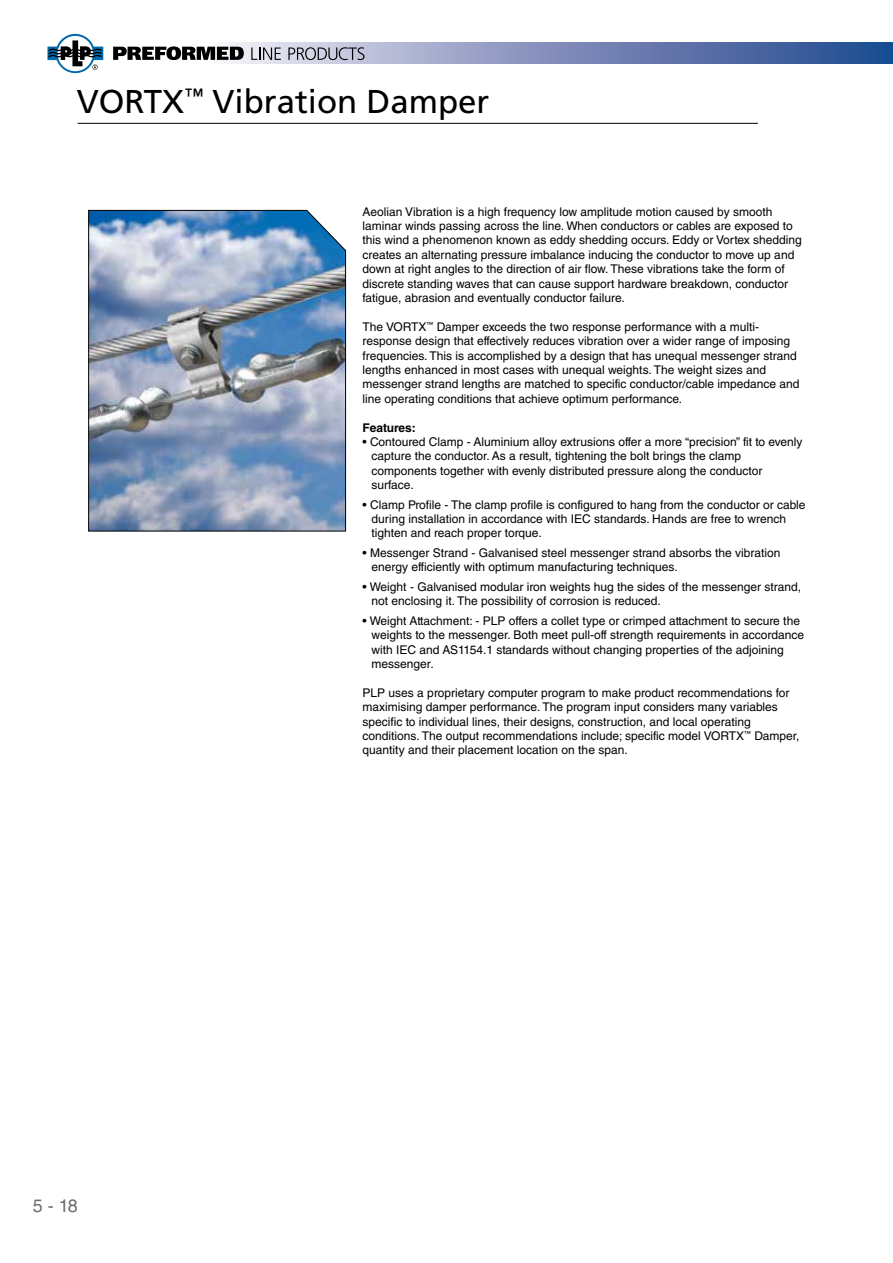
<style>
.page{position:relative;width:893px;height:1263px;background:#fff}
.page>*{position:absolute;margin:0;border:0;box-sizing:border-box;transform-origin:0 0}
.t1{font:33px "Frutiger LT Std";color:#000}
.t2{font:18px "Helvetica LT Std";color:#6d6e71}
.t3{font:12px/14.4px "Helvetica LT Std";color:#000}
.t4{font:700 12px "Helvetica LT Std";color:#000}
</style>
<div class="page">
<hr style="left:78px;top:123px;width:680px;height:1px;background:#000">
<div style="left:207px;top:43px;width:686px;height:21px;background:linear-gradient(to right,#f1e9f2,#1c428c)"></div>
<svg style="left:47px;top:34px;width:56px;height:39px"></svg>
<svg style="left:113px;top:46px;width:131px;height:14px"></svg>
<svg style="left:251px;top:48px;width:30px;height:12px"></svg>
<svg style="left:288px;top:47px;width:76px;height:13px"></svg>
<img style="left:88px;top:209px;width:258px;height:323px">
<h1 class="t1" style="left:77px;top:82px;width:414px">VORTX<sup>™</sup> Vibration Damper</h1>
<h2 class="t2" style="left:33px;top:1195px;width:46px">5 - 18</h2>
<p class="t3" style="left:363px;top:204px;width:441px">Aeolian Vibration is a high frequency low amplitude motion caused by smooth laminar winds passing across the line. When conductors or cables are exposed to this wind a phenomenon known as eddy shedding occurs. Eddy or Vortex shedding creates an alternating pressure imbalance inducing the conductor to move up and down at right angles to the direction of air flow. These vibrations take the form of discrete standing waves that can cause support hardware breakdown, conductor fatigue, abrasion and eventually conductor failure.</p>
<p class="t3" style="left:363px;top:319px;width:438px">The VORTX<sup>™</sup> Damper exceeds the two response performance with a multi&shy;response design that effectively reduces vibration over a wider range of imposing frequencies. This is accomplished by a design that has unequal messenger strand lengths enhanced in most cases with unequal weights. The weight sizes and messenger strand lengths are matched to specific conductor/cable impedance and line operating conditions that achieve optimum performance.</p>
<p class="t4" style="left:363px;top:420px;width:55px">Features:</p>
<p class="t3" style="left:372px;top:434px;width:432px;text-indent:-9px">• Contoured Clamp - Aluminium alloy extrusions offer a more “precision” fit to evenly capture the conductor. As a result, tightening the bolt brings the clamp components together with evenly distributed pressure along the conductor surface.</p>
<p class="t3" style="left:372px;top:497px;width:435px;text-indent:-9px">• Clamp Profile - The clamp profile is configured to hang from the conductor or cable during installation in accordance with IEC standards. Hands are free to wrench tighten and reach proper torque.</p>
<p class="t3" style="left:372px;top:545px;width:410px;text-indent:-9px">• Messenger Strand - Galvanised steel messenger strand absorbs the vibration energy efficiently with optimum manufacturing techniques.</p>
<p class="t3" style="left:372px;top:579px;width:431px;text-indent:-9px">• Weight - Galvanised modular iron weights hug the sides of the messenger strand, not enclosing it. The possibility of corrosion is reduced.</p>
<p class="t3" style="left:372px;top:613px;width:434px;text-indent:-9px">• Weight Attachment: - PLP offers a collet type or crimped attachment to secure the weights to the messenger. Both meet pull-off strength requirements in accordance with IEC and AS1154.1 standards without changing properties of the adjoining messenger.</p>
<p class="t3" style="left:363px;top:685px;width:438px">PLP uses a proprietary computer program to make product recommendations for maximising damper performance. The program input considers many variables specific to individual lines, their designs, construction, and local operating conditions. The output recommendations include; specific model VORTX<sup>™</sup> Damper, quantity and their placement location on the span.</p>
</div>
